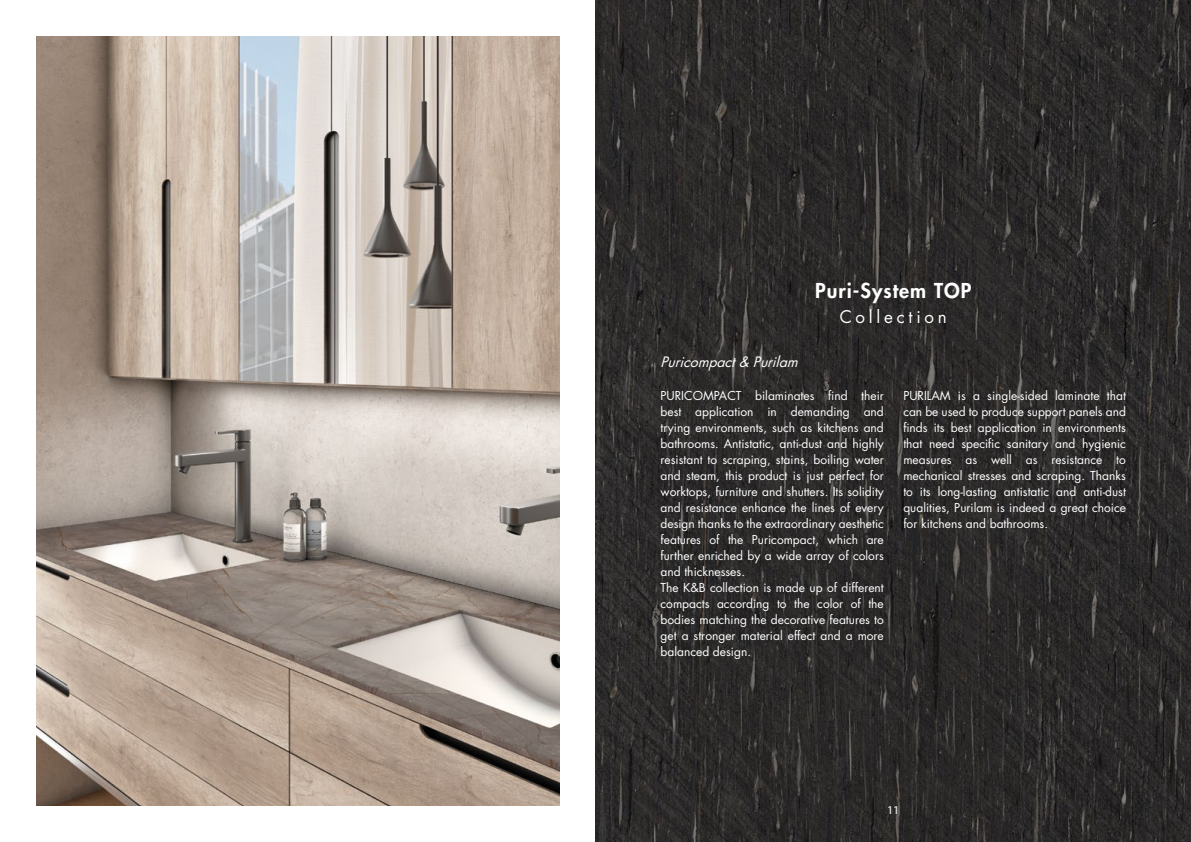
<style>
.page{position:relative;width:1191px;height:842px;background:#fff}
.page>*{position:absolute;margin:0;border:0;box-sizing:border-box;transform-origin:0 0}
.t1{font:800 20px "Futura Std";letter-spacing:.05em;color:#fff}
.t2{font:17px "Futura Std";letter-spacing:.22em;color:#fff}
.t3{font:italic 14px "Futura Std";color:#fff}
.t4{font:12px/16px "Futura Std";color:#fff}
.t5{font:12px "Myriad Pro";color:#fff}
</style>
<div class="page">
<img style="left:595px;top:0;width:596px;height:842px">
<img style="left:36px;top:36px;width:523px;height:770px">
<h1 class="t1" style="left:815px;top:278px;width:157px">Puri-System TOP</h1>
<h2 class="t2" style="left:839px;top:306px;width:109px">Collection</h2>
<p class="t3" style="left:660px;top:353px;width:143px">Puricompact&amp; Purilam</p>
<p class="t4" style="left:660px;top:388px;width:225px">PURICOMPACT bilaminates find their best application in demanding and trying environments, such as kitchens and bathrooms. Antistatic, anti-dust and highly resistant to scraping, stains, boiling water and steam, this product is just perfect for worktops, furniture and shutters. Its solidity and resistance enhance the lines of every design thanks to the extraordinary aesthetic features of the Puricompact, which are further enriched by a wide array of colors and thicknesses.<br>The K&amp;B collection is made up of different compacts according to the color of the bodies matching the decorative features to get a stronger material effect and a more balanced design.</p>
<p class="t4" style="left:903px;top:388px;width:224px;text-align:justify">PURILAM is a single-sided laminate that can be used to produce support panels and finds its best application in environments that need specific sanitary and hygienic measures as well as resistance to mechanical stresses and scraping. Thanks to its long-lasting antistatic and anti-dust qualities, Purilam is indeed a great choice for kitchens and bathrooms.</p>
<p class="t5" style="left:887px;top:803px;width:14px">11</p>
</div>
